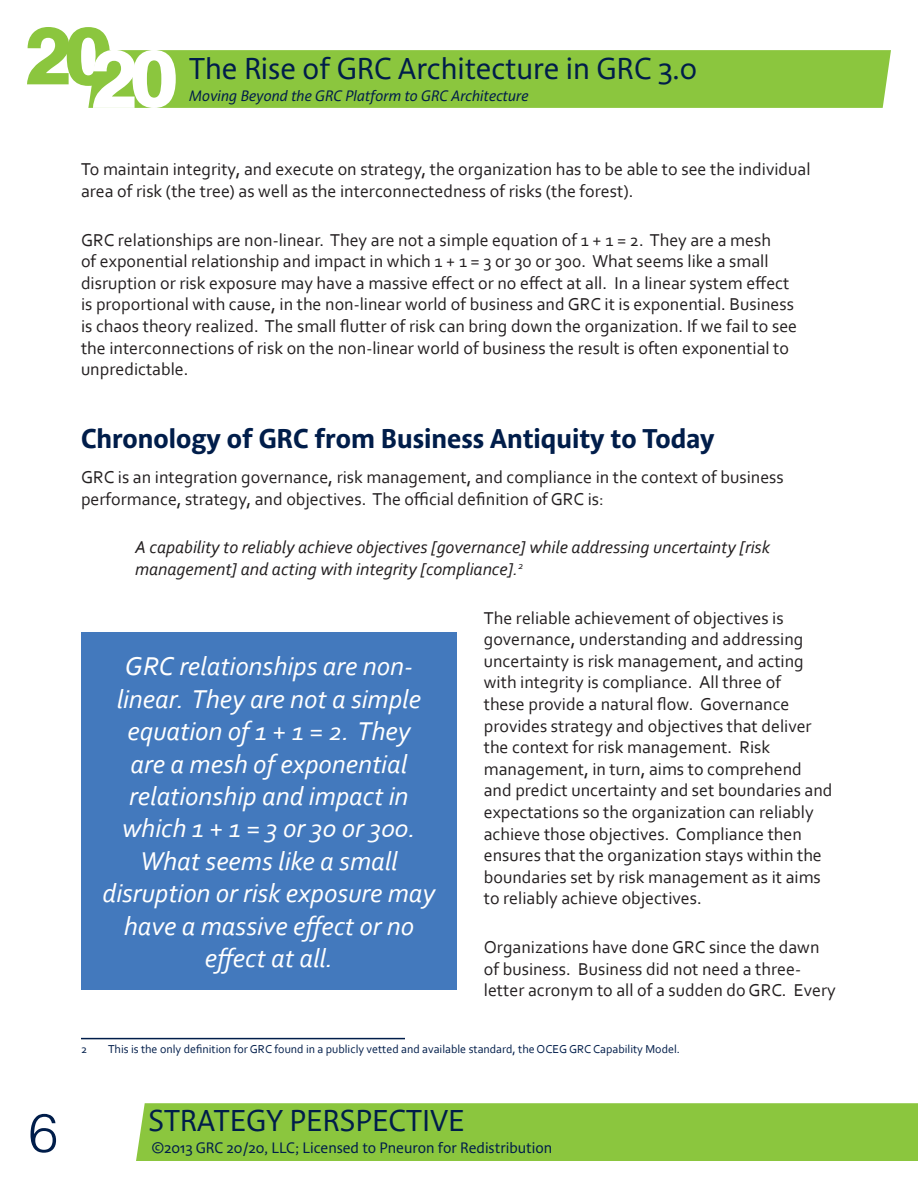
<style>
.page{position:relative;width:918px;height:1188px;background:#fff}
.page>*{position:absolute;margin:0;border:0;box-sizing:border-box;transform-origin:0 0}
.t1{font:300 54px "Helvetica";color:#001d4a}
.t2{font:30px "Acorde";color:#001d4a}
.t3{font:italic 27px/32.4px "Corbel";color:#fff;text-align:center}
.Heading1{font:700 27px "Acorde";color:#001d4a}
.t4{font:18px/21.6px "Corbel";color:#231f20}
.Block_Quote{font:italic 18px/21.6px "Corbel";color:#231f20}
.t5{font:15px "Acorde";color:#001d4a}
.t6{font:italic 15px "Acorde";color:#001d4a}
.Footnote{font:12px "Corbel";color:#001d4a}
</style>
<div class="page">
<div style="left:176px;top:50px;width:715px;height:58px;background:#8bc63e"></div>
<svg style="left:27px;top:27px;width:149px;height:81px"></svg>
<div style="left:136px;top:1103px;width:782px;height:58px;background:#8bc63e"></div>
<hr style="left:81px;top:1038px;width:324px;height:1px;background:#001d4a">
<div style="left:81px;top:633px;width:376px;height:357px;background:#4379bd"></div>
<h1 class="t1" style="left:28px;top:1089px;width:32px">6</h1>
<h2 class="t2" style="left:189px;top:51px;width:509px">The Rise of GRC Architecture in GRC 3.0</h2>
<p class="t6" style="left:189px;top:87px;width:341px">Moving Beyond the GRC Platform to GRC Architecture</p>
<p class="t4" style="left:81px;top:158px;width:731px">To maintain integrity, and execute on strategy, the organization has to be able to see the individual area of risk (the tree) as well as the interconnectedness of risks (the forest).</p>
<p class="t4" style="left:81px;top:228px;width:718px">GRC relationships are non-linear. They are not a simple equation of 1 + 1 = 2. They are a mesh<br>of exponential relationship and impact in which 1 + 1 = 3 or 30 or 300. What seems like a small disruption or risk exposure may have a massive effect or no effect at all. In a linear system effect is proportional with cause, in the non-linear world of business and GRC it is exponential. Business is chaos theory realized. The small flutter of risk can bring down the organization. If we fail to see the interconnections of risk on the non-linear world of business the result is often exponential to unpredictable.</p>
<p class="Heading1" style="left:81px;top:422px;width:635px">Chronology of GRC from Business Antiquity to Today</p>
<p class="t4" style="left:81px;top:466px;width:704px">GRC is an integration governance, risk management, and compliance in the context of business performance, strategy, and objectives. The official definition of GRC is:</p>
<p class="Block_Quote" style="left:135px;top:536px;width:636px">A capability to reliably achieve objectives [governance] while addressing uncertainty [risk management] and acting with integrity [compliance].<sup>2</sup></p>
<p class="t4" style="left:484px;top:606px;width:350px">The reliable achievement of objectives is governance, understanding and addressing uncertainty is risk management, and acting with integrity is compliance. All three of<br>these provide a natural flow. Governance provides strategy and objectives that deliver the context for risk management. Risk management, in turn, aims to comprehend and predict uncertainty and set boundaries and expectations so the organization can reliably achieve those objectives. Compliance then ensures that the organization stays within the boundaries set by risk management as it aims to reliably achieve objectives.</p>
<p class="t4" style="left:484px;top:936px;width:353px">Organizations have done GRC since the dawn of business. Business did not need a three&shy;letter acronym to all of a sudden do GRC. Every</p>
<p class="t3" style="left:102px;top:650px;width:334px">GRC relationships are non&shy;linear. They are not a simple equation of 1 + 1 = 2. They<br>are a mesh of exponential relationship and impact in which 1 + 1 = 3 or 30 or 300.<br>What seems like a small disruption or risk exposure may have a massive effect or no effect at all.</p>
<p class="Footnote" style="left:81px;top:1042px;width:8px">2</p>
<p class="Footnote" style="left:108px;top:1042px;width:574px">This is the only definition for GRC found in a publicly vetted and available standard, the OCEG GRC Capability Model.</p>
<h2 class="t2" style="left:148px;top:1103px;width:318px">STRATEGY PERSPECTIVE</h2>
<p class="t5" style="left:152px;top:1138px;width:402px">©2013 GRC 20/20, LLC; Licensed to Pneuron for Redistribution</p>
</div>
